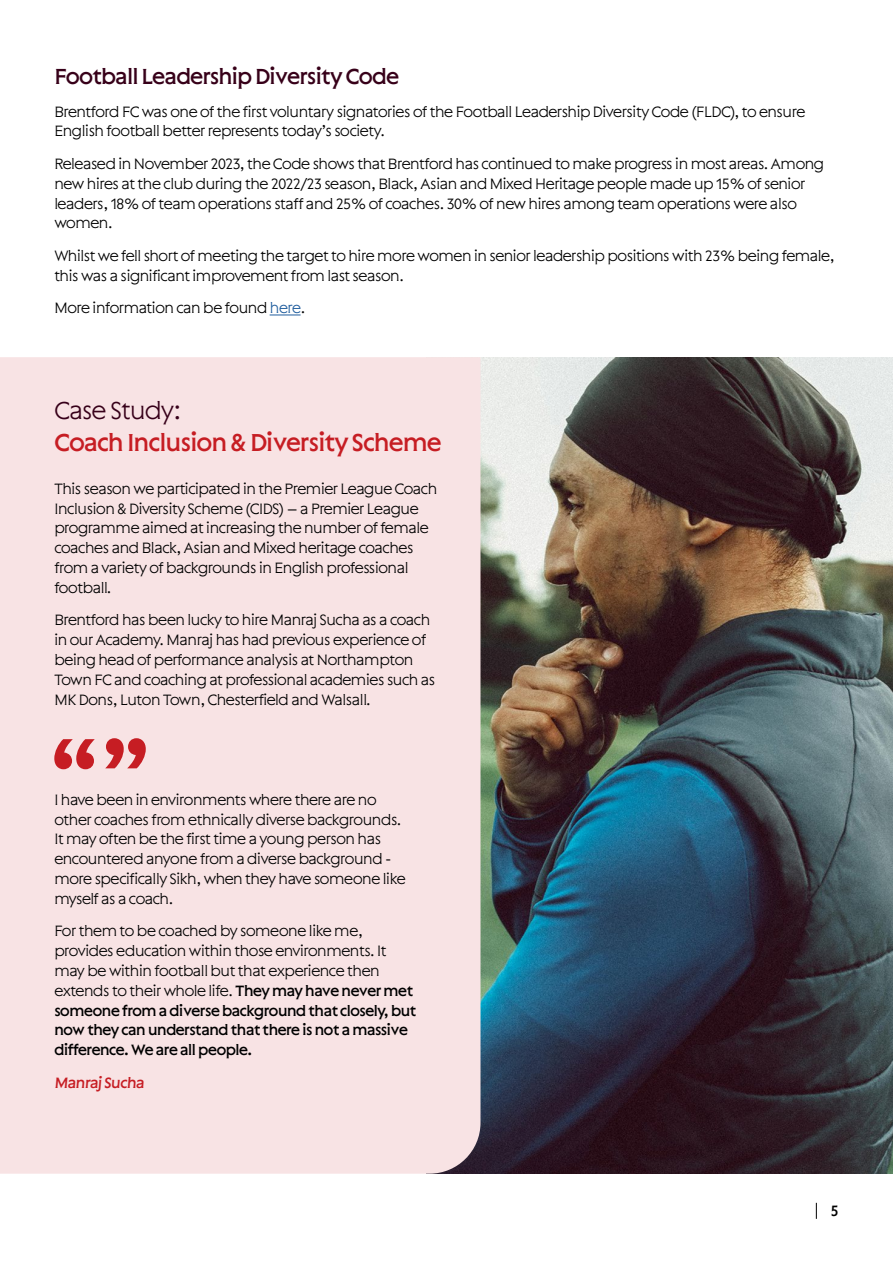
<style>
.page{position:relative;width:893px;height:1263px;background:#fff}
.page>*{position:absolute;margin:0;border:0;box-sizing:border-box;transform-origin:0 0}
.t1{font:105px "Sting";color:#c61d23}
.t2{font:27px "Sting";letter-spacing:-.06em;color:#c61d23}
.t3{font:300 27px "Sting";letter-spacing:-.06em;color:#370019}
.t4{font:24px "Sting";letter-spacing:-.06em;color:#370019}
.t5{font:300 16.5px/19.8px "Sting";letter-spacing:-.06em;color:#000}
.t6{font:16.5px "Sting";color:#c61d23}
.t7{font:16.5px "Sting";color:#000}
.s1{color:#215e9e}
.s2{font-weight:400}
</style>
<div class="page">
<svg style="left:816px;top:1203px;width:1px;height:16px"></svg>
<img style="left:480px;top:357px;width:413px;height:817px">
<div style="left:0;top:357px;width:480px;height:817px;background:#f8e3e4"></div>
<hr style="left:270px;top:315px;width:31px;height:1px;background:#215e9e">
<h3 class="t4" style="left:54px;top:62px;width:347px">Football Leadership Diversity Code</h3>
<p class="t5" style="left:54px;top:101px;width:753px">Brentford FC was one of the first voluntary signatories of the Football Leadership Diversity Code (FLDC), to ensure<br>English football better represents today’s society.</p>
<p class="t5" style="left:54px;top:153px;width:772px">Released in November 2023, the Code shows that Brentford has continued to make progress in most areas. Among new hires at the club during the 2022/23 season, Black, Asian and Mixed Heritage people made up 15% of senior leaders, 18% of team operations staff and 25% of coaches. 30% of new hires among team operations were also women.</p>
<p class="t5" style="left:54px;top:245px;width:782px">Whilst we fell short of meeting the target to hire more women in senior leadership positions with 23% being female, this was a significant improvement from last season.</p>
<p class="t5" style="left:54px;top:298px;width:253px">More information can be found <span class="s1">here</span>.</p>
<h2 class="t3" style="left:54px;top:394px;width:129px">Case Study:</h2>
<h2 class="t2" style="left:54px;top:427px;width:389px">Coach Inclusion &amp; Diversity Scheme</h2>
<p class="t5" style="left:54px;top:478px;width:385px">This season we participated in the Premier League Coach Inclusion &amp; Diversity Scheme (CIDS) – a Premier League programme aimed at increasing the number of female coaches and Black, Asian and Mixed heritage coaches from a variety of backgrounds in English professional football.</p>
<p class="t5" style="left:54px;top:610px;width:383px">Brentford has been lucky to hire Manraj Sucha as a coach in our Academy. Manraj has had previous experience of being head of performance analysis at Northampton Town FC and coaching at professional academies such as MK Dons, Luton Town, Chesterfield and Walsall.</p>
<h1 class="t1" style="left:45px;top:713px;width:112px">“”</h1>
<p class="t5" style="left:54px;top:789px;width:354px">I have been in environments where there are no other coaches from ethnically diverse backgrounds.<br>It may often be the first time a young person has encountered anyone from a diverse background - more specifically Sikh, when they have someone like myself as a coach.</p>
<p class="t5" style="left:54px;top:921px;width:364px">For them to be coached by someone like me, provides education within those environments. It may be within football but that experience then extends to their whole life. <span class="s2">They may have never met someone from a diverse background that closely, but now they can understand that there is not a massive difference. We are all people.</span></p>
<p class="t6" style="left:54px;top:1073px;width:94px">Manraj Sucha</p>
<p class="t7" style="left:831px;top:1201px;width:10px">5</p>
</div>
